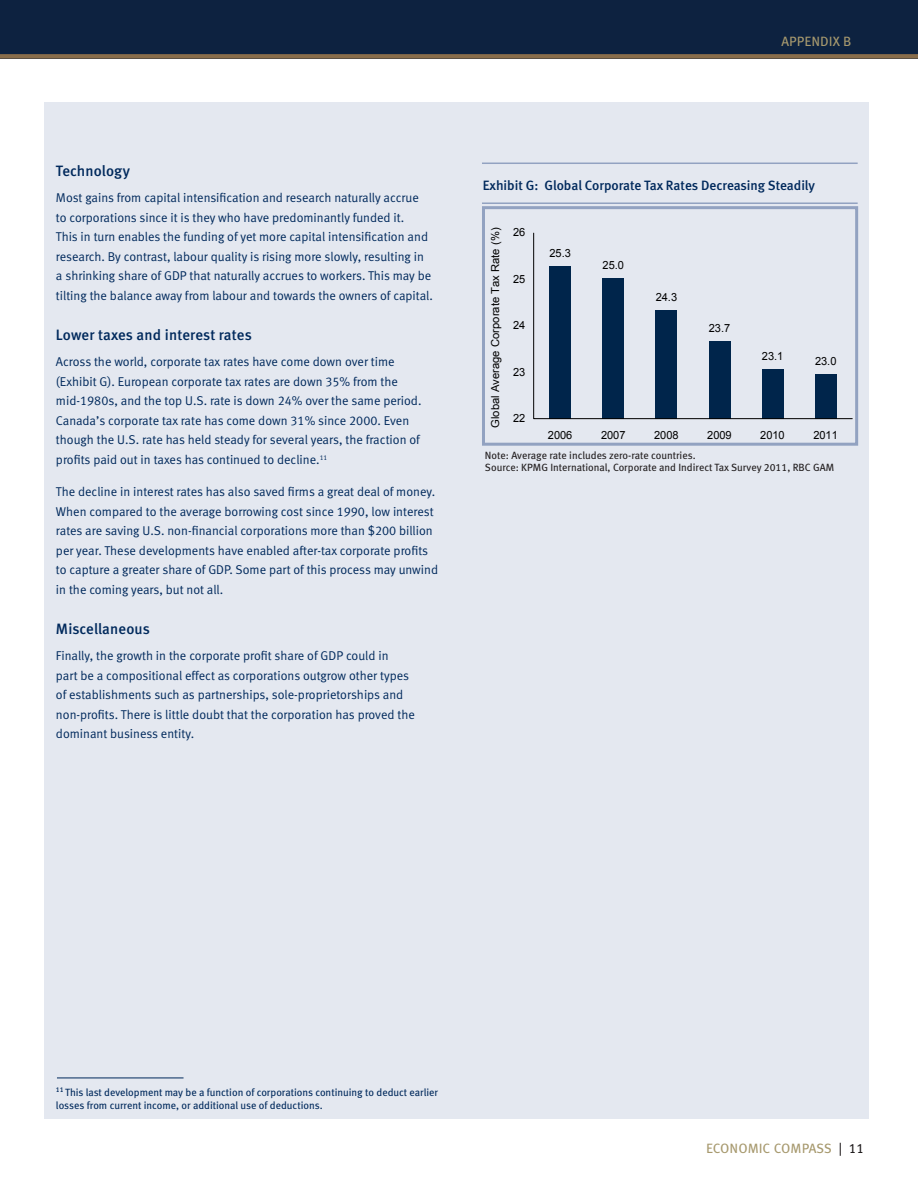
<style>
.page{position:relative;width:918px;height:1188px;background:#fff}
.page>*{position:absolute;margin:0;border:0;box-sizing:border-box;transform-origin:0 0}
._2nd_subtitle{font:15px "Meta Medium LF";letter-spacing:.005em;color:#00295c}
.Chart_title{font:13.5px "Meta Medium LF";letter-spacing:-.005em;color:#00295c}
.t1{font:13.5px "Meta Book LF Caps";color:#a7996e}
.Copy{font:12.75px/19.5px "Meta Normal LF";color:#00295c}
.t2{font:11.25px "Arial";color:#000}
.t3{font:11.1px "Arial";color:#000}
.Source{font:10.5px/12.6px "Meta Book LF";color:#00295c}
.Source-2{font:10.5px "Meta Book LF";color:#231f20}
.s1{color:#231f20}
</style>
<div class="page">
<div style="left:45px;top:102px;width:824px;height:1017px;background:#e4e8f0"></div>
<svg style="left:534px;top:233px;width:318px;height:186px"></svg>
<div style="left:482px;top:206px;width:376px;height:240px;border:3px solid #92a2c1"></div>
<hr style="left:482px;top:163px;width:376px;height:1px;background:#92a2c1">
<hr style="left:482px;top:202px;width:376px;height:2px;background:#92a2c1">
<hr style="left:57px;top:1078px;width:127px;height:1px;background:#00295c">
<div style="left:0;top:0;width:918px;height:59px;background:#0d2240"></div>
<div style="left:0;top:54px;width:918px;height:5px;background:#886d4b"></div>
<p class="t1" style="left:782px;top:33px;width:71px">APPENDIX B</p>
<p class="_2nd_subtitle" style="left:56px;top:162px;width:75px">Technology</p>
<p class="Copy" style="left:56px;top:188px;width:379px">Most gains from capital intensification and research naturally accrue<br>to corporations since it is they who have predominantly funded it.<br>This in turn enables the funding of yet more capital intensification and research. By contrast, labour quality is rising more slowly, resulting in a shrinking share of GDP that naturally accrues to workers. This may be tilting the balance away from labour and towards the owners of capital.</p>
<p class="_2nd_subtitle" style="left:56px;top:326px;width:197px">Lower taxes and interest rates</p>
<p class="Copy" style="left:56px;top:352px;width:367px">Across the world, corporate tax rates have come down over time (Exhibit G). European corporate tax rates are down 35% from the mid-1980s, and the top U.S. rate is down 24% over the same period.<br>Canada’s corporate tax rate has come down 31% since 2000. Even though the U.S. rate has held steady for several years, the fraction of profits paid out in taxes has continued to decline.<sup>11</sup></p>
<p class="Copy" style="left:56px;top:482px;width:384px">The decline in interest rates has also saved firms a great deal of money.<br>When compared to the average borrowing cost since 1990, low interest rates are saving U.S. non-financial corporations more than $200 billion per year. These developments have enabled after-tax corporate profits to capture a greater share of GDP. Some part of this process may unwind in the coming years, but not all.</p>
<p class="_2nd_subtitle" style="left:56px;top:620px;width:95px">Miscellaneous</p>
<p class="Copy" style="left:56px;top:646px;width:360px">Finally, the growth in the corporate profit share of GDP could in<br>part be a compositional effect as corporations outgrow other types of establishments such as partnerships, sole-proprietorships and non-profits. There is little doubt that the corporation has proved the dominant business entity.</p>
<p class="Chart_title" style="left:483px;top:177px;width:334px">Exhibit G: Global Corporate Tax Rates Decreasing Steadily</p>
<p class="t3" style="left:488px;top:428px;width:202px;rotate:-90deg">Global Average Corporate Tax Rate (%)</p>
<p class="t2" style="left:513px;top:225px;width:14px">26</p>
<p class="t2" style="left:513px;top:272px;width:14px">25</p>
<p class="t2" style="left:513px;top:318px;width:14px">24</p>
<p class="t2" style="left:513px;top:364px;width:14px">23</p>
<p class="t2" style="left:513px;top:411px;width:14px">22</p>
<p class="t2" style="left:550px;top:246px;width:23px">25.3</p>
<p class="t2" style="left:603px;top:257px;width:23px">25.0</p>
<p class="t2" style="left:656px;top:290px;width:23px">24.3</p>
<p class="t2" style="left:709px;top:320px;width:23px">23.7</p>
<p class="t2" style="left:762px;top:349px;width:23px">23.1</p>
<p class="t2" style="left:815px;top:354px;width:23px">23.0</p>
<p class="t2" style="left:548px;top:427px;width:26px">2006</p>
<p class="t2" style="left:601px;top:427px;width:26px">2007</p>
<p class="t2" style="left:654px;top:427px;width:26px">2008</p>
<p class="t2" style="left:707px;top:427px;width:26px">2009</p>
<p class="t2" style="left:760px;top:427px;width:26px">2010</p>
<p class="t2" style="left:813px;top:427px;width:26px">2011</p>
<p class="Source-2" style="left:485px;top:449px;width:212px">Note: Average rate includes zero-rate countries.</p>
<p class="Source-2" style="left:485px;top:462px;width:351px">Source: KPMG International, Corporate and Indirect Tax Survey 2011, RBC GAM</p>
<p class="Source" style="left:56px;top:1086px;width:384px"><sup>11</sup> This last development may be a function of corporations continuing to deduct earlier losses from current income, or additional use of deductions.</p>
<p class="t1" style="left:706px;top:1140px;width:159px">ECONOMIC COMPASS <span class="s1">| 11</span></p>
</div>
